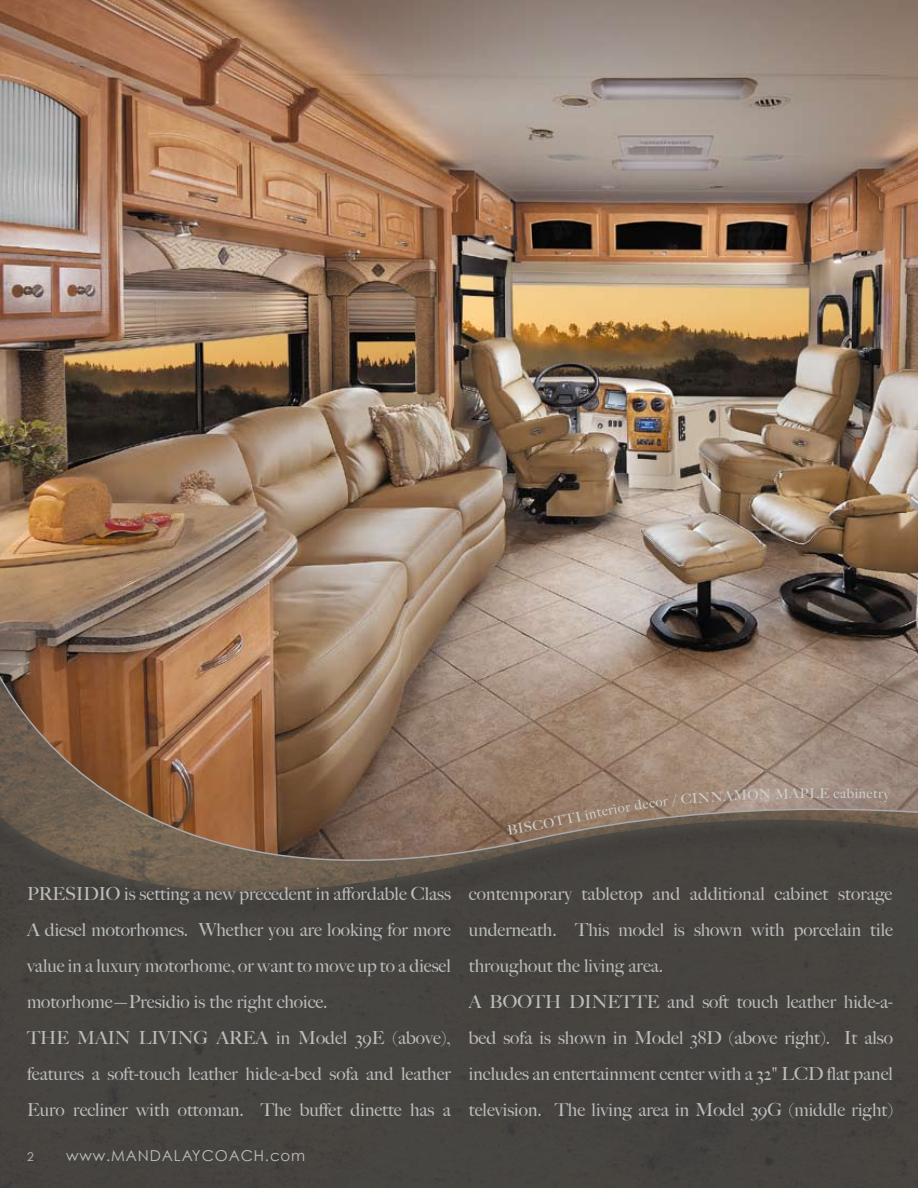
<style>
.page{position:relative;width:918px;height:1188px;background:#fff}
.page>*{position:absolute;margin:0;border:0;box-sizing:border-box;transform-origin:0 0}
.t1{font:500 18px/36px "Big Caslon";color:#bcbebe}
.t2{font:15px "Century Gothic";letter-spacing:.06em;color:#bcbebe}
.t3{font:500 13.5px "Big Caslon";color:#cdd0ce}
.t4{font:12px "Century Gothic";color:#bcbebe}
</style>
<div class="page">
<div style="left:0;top:268px;width:918px;height:914px;background:#474440"></div>
<img style="left:0;top:0;width:918px;height:937px">
<svg style="left:507px;top:788px;width:301px;height:47px"></svg>
<svg style="left:879px;top:792px;width:11px;height:10px"></svg>
<p class="t3" style="left:809px;top:785px;width:38px">LE ca</p>
<p class="t3" style="left:847px;top:785px;width:32px;rotate:1deg">binet</p>
<p class="t1" style="left:27px;top:876px;width:426px">PRESIDIO is setting a new precedent in affordable Class A diesel motorhomes. Whether you are looking for more value in a luxury motorhome, or want to move up to a diesel motorhome—Presidio is the right choice.<br>THE MAIN LIVING AREA in Model 39E (above), features a soft-touch leather hide-a-bed sofa and leather Euro recliner with ottoman. The buffet dinette has a</p>
<p class="t1" style="left:469px;top:876px;width:426px">contemporary tabletop and additional cabinet storage underneath. This model is shown with porcelain tile throughout the living area.<br>A BOOTH DINETTE and soft touch leather hide-a&shy;bed sofa is shown in Model 38D (above right). It also includes an entertainment center with a 32" LCD flat panel television. The living area in Model 39G (middle right)</p>
<p class="t4" style="left:27px;top:1149px;width:8px">2</p>
<p class="t2" style="left:66px;top:1146px;width:241px">www.MANDALAYCOACH.com</p>
</div>
